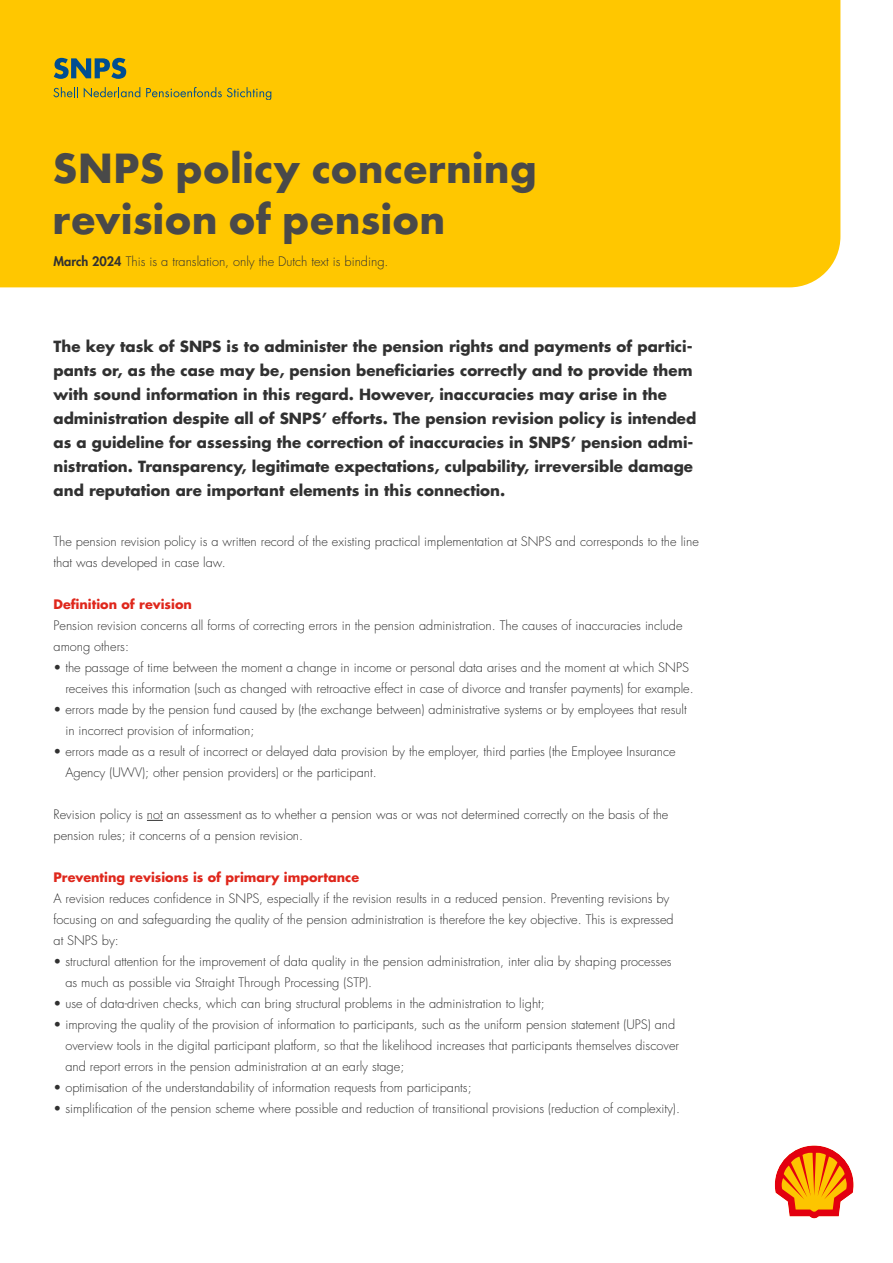
<style>
.page{position:relative;width:893px;height:1263px;background:#fff}
.page>*{position:absolute;margin:0;border:0;box-sizing:border-box;transform-origin:0 0}
.t1{font:700 39px/51px "Shell";color:#494949}
.t2{font:700 15px/24px "Futura Std";color:#313131}
.t3{font:300 12.75px/21px "Futura Std";color:#313131}
.t4{font:700 12.75px "Futura Std";color:#df271c}
.s1{font-weight:800}
</style>
<div class="page">
<div style="left:0;top:0;width:840px;height:287px;background:#ffc700"></div>
<svg style="left:774px;top:1145px;width:80px;height:74px"></svg>
<svg style="left:54px;top:58px;width:72px;height:21px"></svg>
<svg style="left:53px;top:87px;width:25px;height:10px"></svg>
<svg style="left:84px;top:87px;width:56px;height:11px"></svg>
<svg style="left:146px;top:87px;width:125px;height:13px"></svg>
<svg style="left:147px;top:820px;width:16px;height:1px"></svg>
<h1 class="t1" style="left:53px;top:139px;width:486px">SNPS policy concerning revision of pension</h1>
<p class="t3" style="left:54px;top:251px;width:336px"><span class="s1">March 2024</span> This is a translation, only the Dutch text is binding.</p>
<p class="t2" style="left:54px;top:334px;width:644px">The key task of SNPS is to administer the pension rights and payments of partici&shy;pants or, as the case may be, pension beneficiaries correctly and to provide them with sound information in this regard. However, inaccuracies may arise in the administration despite all of SNPS’ efforts. The pension revision policy is intended as a guideline for assessing the correction of inaccuracies in SNPS’ pension admi&shy;nistration. Transparency, legitimate expectations, culpability, irreversible damage and reputation are important elements in this connection.</p>
<p class="t3" style="left:54px;top:531px;width:647px">The pension revision policy is a written record of the existing practical implementation at SNPS and corresponds to the line that was developed in case law.</p>
<p class="t4" style="left:54px;top:596px;width:140px">Definition of revision</p>
<p class="t3" style="left:54px;top:615px;width:630px">Pension revision concerns all forms of correcting errors in the pension administration. The causes of inaccuracies include among others:</p>
<p class="t3" style="left:65px;top:657px;width:630px;text-indent:-12px">• the passage of time between the moment a change in income or personal data arises and the moment at which SNPS receives this information (such as changed with retroactive effect in case of divorce and transfer payments) for example.</p>
<p class="t3" style="left:65px;top:699px;width:623px;text-indent:-12px">• errors made by the pension fund caused by (the exchange between) administrative systems or by employees that result in incorrect provision of information;</p>
<p class="t3" style="left:65px;top:741px;width:612px;text-indent:-12px">• errors made as a result of incorrect or delayed data provision by the employer, third parties (the Employee Insurance<br>Agency (UWV); other pension providers) or the participant.</p>
<p class="t3" style="left:54px;top:804px;width:616px">Revision policy is not an assessment as to whether a pension was or was not determined correctly on the basis of the pension rules; it concerns of a pension revision.</p>
<p class="t4" style="left:54px;top:869px;width:307px">Preventing revisions is of primary importance</p>
<p class="t3" style="left:54px;top:888px;width:622px">A revision reduces confidence in SNPS, especially if the revision results in a reduced pension. Preventing revisions by focusing on and safeguarding the quality of the pension administration is therefore the key objective. This is expressed at SNPS by:</p>
<p class="t3" style="left:65px;top:951px;width:608px;text-indent:-12px">• structural attention for the improvement of data quality in the pension administration, inter alia by shaping processes as much as possible via Straight Through Processing (STP).</p>
<p class="t3" style="left:54px;top:993px;width:493px">• use of data-driven checks, which can bring structural problems in the administration to light;</p>
<p class="t3" style="left:65px;top:1014px;width:615px;text-indent:-12px">• improving the quality of the provision of information to participants, such as the uniform pension statement (UPS) and overview tools in the digital participant platform, so that the likelihood increases that participants themselves discover and report errors in the pension administration at an early stage;</p>
<p class="t3" style="left:54px;top:1077px;width:420px">• optimisation of the understandability of information requests from participants;</p>
<p class="t3" style="left:54px;top:1098px;width:628px">• simplification of the pension scheme where possible and reduction of transitional provisions (reduction of complexity).</p>
</div>
